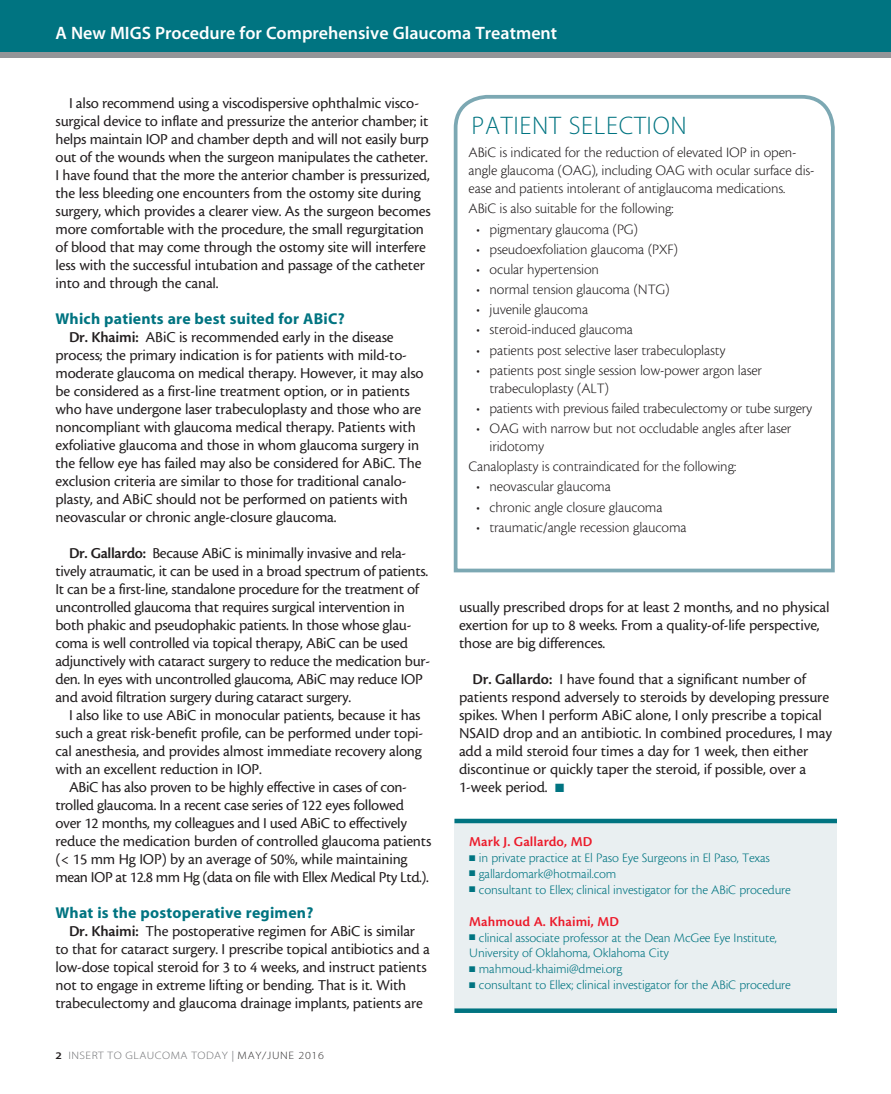
<style>
.page{position:relative;width:891px;height:1094px;background:#fff}
.page>*{position:absolute;margin:0;border:0;box-sizing:border-box;transform-origin:0 0}
.headline{font:25.5px "Myriad MM 215 600";letter-spacing:.03em;color:#007481}
.t1{font:18px "Myriad MM 565 600";color:#fff}
.body{font:15.75px/18px "Cronos MM 408 10";letter-spacing:-.01em;color:#231f20}
.subhead_question{font:15.75px "Myriad MM 700 600";letter-spacing:.015em;color:#007481}
.sidebar_body{font:15px/18px "Cronos MM 250 10";letter-spacing:-.01em;color:#231f20}
.bio_name{font:14.25px "Cronos MM 574 9";letter-spacing:.005em;color:#ec1b2b}
.bio_info{font:13.5px "Cronos MM 250 9";letter-spacing:-.01em;color:#007481}
.t2{font:10.8px "Myriad MM 215 600";letter-spacing:.04em;color:#6c6d70;scale:1.11 1}
.s1{font-family:"Cronos MM 574 10"}
.s2{font-family:"Myriad MM 565 600";font-size:10.2px;color:#231f20}
.s3{font-family:"Myriad MM 400 600";color:#939598}
.s4{color:#312f30}
.s5{color:#007481}
</style>
<div class="page">
<div style="left:0;top:0;width:891px;height:58px;background:#007481"></div>
<div style="left:0;top:53px;width:891px;height:5px;background:#939598"></div>
<svg style="left:453px;top:95px;width:382px;height:478px"></svg>
<div style="left:455px;top:823px;width:382px;height:190px;background:#e9eff1"></div>
<div style="left:455px;top:818px;width:382px;height:5px;background:#007481"></div>
<svg style="left:455px;top:1008px;width:382px;height:4px;background:#1a828d"></svg>
<p class="t1" style="left:56px;top:24px;width:503px">A New MIGS Procedure for Comprehensive Glaucoma Treatment</p>
<p class="body" style="left:56px;top:94px;width:377px;text-indent:14px">I also recommend using a viscodispersive ophthalmic visco&shy;surgical device to inflate and pressurize the anterior chamber; it helps maintain IOP and chamber depth and will not easily burp out of the wounds when the surgeon manipulates the catheter.<br>I have found that the more the anterior chamber is pressurized, the less bleeding one encounters from the ostomy site during surgery, which provides a clearer view. As the surgeon becomes more comfortable with the procedure, the small regurgitation of blood that may come through the ostomy site will interfere less with the successful intubation and passage of the catheter into and through the canal.</p>
<p class="subhead_question" style="left:56px;top:311px;width:291px">Which patients are best suited for ABiC?</p>
<p class="body" style="left:56px;top:328px;width:370px;text-indent:14px"><span class="s1">Dr. Khaimi:</span> ABiC is recommended early in the disease process; the primary indication is for patients with mild-to&shy;moderate glaucoma on medical therapy. However, it may also be considered as a first-line treatment option, or in patients who have undergone laser trabeculoplasty and those who are noncompliant with glaucoma medical therapy. Patients with exfoliative glaucoma and those in whom glaucoma surgery in the fellow eye has failed may also be considered for ABiC. The exclusion criteria are similar to those for traditional canalo&shy;plasty, and ABiC should not be performed on patients with neovascular or chronic angle-closure glaucoma.</p>
<p class="body" style="left:56px;top:544px;width:376px;text-indent:14px"><span class="s1">Dr. Gallardo:</span> Because ABiC is minimally invasive and rela&shy;tively atraumatic, it can be used in a broad spectrum of patients.<br>It can be a first-line, standalone procedure for the treatment of uncontrolled glaucoma that requires surgical intervention in both phakic and pseudophakic patients. In those whose glau&shy;coma is well controlled via topical therapy, ABiC can be used adjunctively with cataract surgery to reduce the medication bur&shy;den. In eyes with uncontrolled glaucoma, ABiC may reduce IOP and avoid filtration surgery during cataract surgery.</p>
<p class="body" style="left:56px;top:706px;width:369px;text-indent:14px">I also like to use ABiC in monocular patients, because it has such a great risk-benefit profile, can be performed under topi&shy;cal anesthesia, and provides almost immediate recovery along with an excellent reduction in IOP.</p>
<p class="body" style="left:56px;top:778px;width:377px;text-indent:14px">ABiC has also proven to be highly effective in cases of con&shy;trolled glaucoma. In a recent case series of 122 eyes followed over 12 months, my colleagues and I used ABiC to effectively reduce the medication burden of controlled glaucoma patients (&lt; 15 mm Hg IOP) by an average of 50%, while maintaining mean IOP at 12.8 mm Hg (data on file with Ellex Medical Pty Ltd.).</p>
<p class="subhead_question" style="left:56px;top:905px;width:259px">What is the postoperative regimen?</p>
<p class="body" style="left:56px;top:922px;width:376px;text-indent:14px"><span class="s1">Dr. Khaimi:</span> The postoperative regimen for ABiC is similar to that for cataract surgery. I prescribe topical antibiotics and a low-dose topical steroid for 3 to 4 weeks, and instruct patients not to engage in extreme lifting or bending. That is it. With trabeculectomy and glaucoma drainage implants, patients are</p>
<p class="t2" style="left:56px;top:1049px;width:243px"><span class="s2">2</span> INSERT TO GLAUCOMA TODAY <span class="s3">|</span> <span class="s4">MAY/JUNE 2016</span></p>
<p class="headline" style="left:471px;top:113px;width:217px">PATIENT SELECTION</p>
<p class="sidebar_body" style="left:469px;top:144px;width:348px">ABiC is indicated for the reduction of elevated IOP in open&shy;angle glaucoma (OAG), including OAG with ocular surface dis&shy;ease and patients intolerant of antiglaucoma medications.</p>
<p class="sidebar_body" style="left:469px;top:200px;width:207px">ABiC is also suitable for the following:</p>
<p class="sidebar_body" style="left:476px;top:220px;width:164px">• pigmentary glaucoma (PG)</p>
<p class="sidebar_body" style="left:476px;top:240px;width:204px">• pseudoexfoliation glaucoma (PXF)</p>
<p class="sidebar_body" style="left:476px;top:260px;width:124px">• ocular hypertension</p>
<p class="sidebar_body" style="left:476px;top:281px;width:195px">• normal tension glaucoma (NTG)</p>
<p class="sidebar_body" style="left:476px;top:301px;width:114px">• juvenile glaucoma</p>
<p class="sidebar_body" style="left:476px;top:321px;width:158px">• steroid-induced glaucoma</p>
<p class="sidebar_body" style="left:476px;top:341px;width:251px">• patients post selective laser trabeculoplasty</p>
<p class="sidebar_body" style="left:490px;top:361px;width:274px;text-indent:-14px">• patients post single session low-power argon laser trabeculoplasty (ALT)</p>
<p class="sidebar_body" style="left:476px;top:399px;width:338px">• patients with previous failed trabeculectomy or tube surgery</p>
<p class="sidebar_body" style="left:490px;top:420px;width:303px;text-indent:-14px">• OAG with narrow but not occludable angles after laser iridotomy</p>
<p class="sidebar_body" style="left:469px;top:458px;width:269px">Canaloplasty is contraindicated for the following:</p>
<p class="sidebar_body" style="left:476px;top:478px;width:136px">• neovascular glaucoma</p>
<p class="sidebar_body" style="left:476px;top:498px;width:188px">• chronic angle closure glaucoma</p>
<p class="sidebar_body" style="left:476px;top:518px;width:212px">• traumatic/angle recession glaucoma</p>
<p class="body" style="left:459px;top:598px;width:372px">usually prescribed drops for at least 2 months, and no physical exertion for up to 8 weeks. From a quality-of-life perspective, those are big differences.</p>
<p class="body" style="left:459px;top:670px;width:375px;text-indent:14px"><span class="s1">Dr. Gallardo:</span> I have found that a significant number of patients respond adversely to steroids by developing pressure spikes. When I perform ABiC alone, I only prescribe a topical NSAID drop and an antibiotic. In combined procedures, I may add a mild steroid four times a day for 1 week, then either discontinue or quickly taper the steroid, if possible, over a 1-week period. <span class="s5">■</span></p>
<p class="bio_name" style="left:469px;top:834px;width:124px">Mark J. Gallardo, MD</p>
<p class="bio_info" style="left:469px;top:850px;width:302px">■ in private practice at El Paso Eye Surgeons in El Paso, Texas</p>
<p class="bio_info" style="left:469px;top:866px;width:149px">■ gallardomark@hotmail.com</p>
<p class="bio_info" style="left:469px;top:882px;width:323px">■ consultant to Ellex; clinical investigator for the ABiC procedure</p>
<p class="bio_name" style="left:469px;top:913px;width:151px">Mahmoud A. Khaimi, MD</p>
<p class="bio_info" style="left:469px;top:930px;width:309px">■ clinical associate professor at the Dean McGee Eye Institute,</p>
<p class="bio_info" style="left:469px;top:946px;width:201px">University of Oklahoma, Oklahoma City</p>
<p class="bio_info" style="left:469px;top:962px;width:155px">■ mahmoud-khaimi@dmei.org</p>
<p class="bio_info" style="left:469px;top:978px;width:323px">■ consultant to Ellex; clinical investigator for the ABiC procedure</p>
</div>
